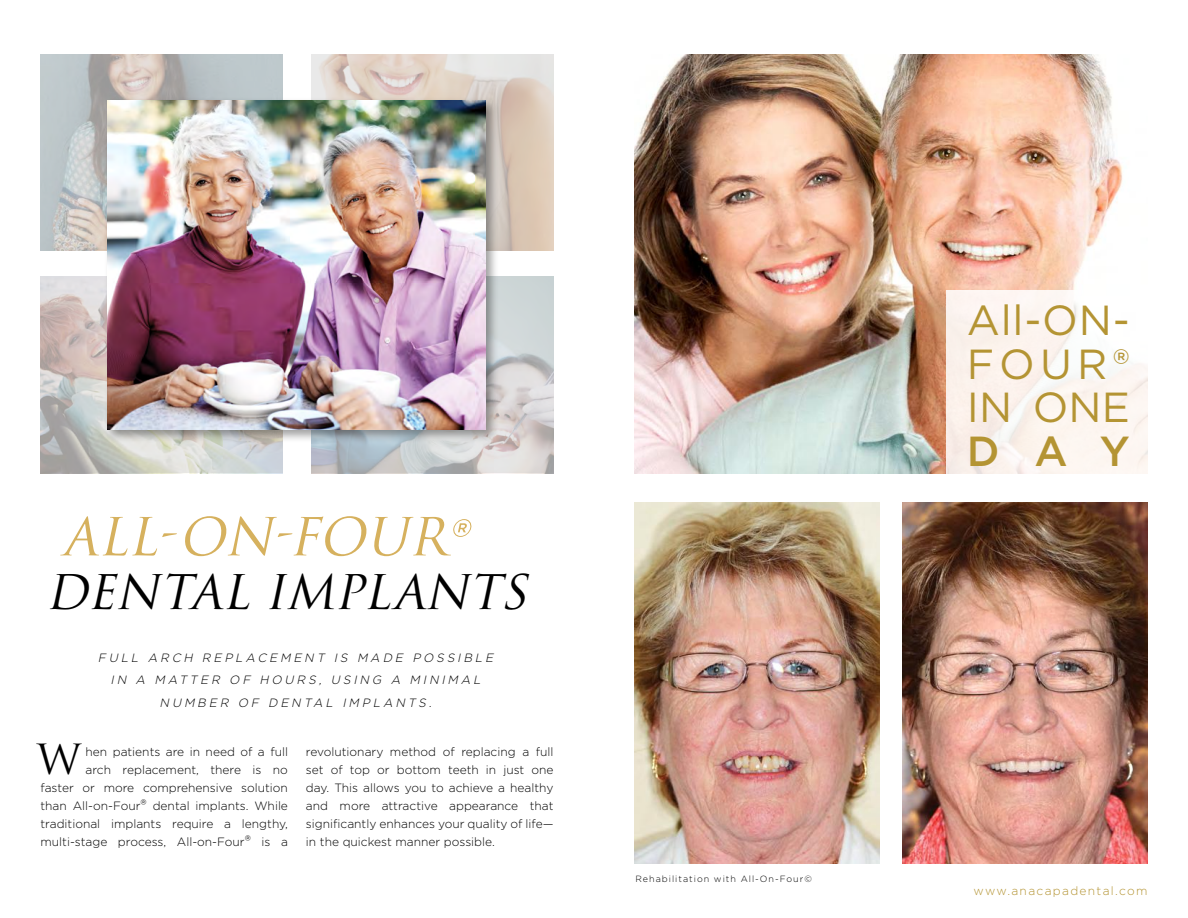
<style>
.page{position:relative;width:1188px;height:918px;background:#fff}
.page>*{position:absolute;margin:0;border:0;box-sizing:border-box;transform-origin:0 0}
.t1{font:italic 51px "Trajan Pro 3";color:#d6b15e}
.t2{font:italic 46.5px "Trajan Pro 3";color:#000}
.t3{font:42px/43.5px "Gotham";letter-spacing:.02em;color:#b49433;text-align:justify}
.t4{font:500 42px "Gotham";color:#b49433}
.t5{font:40.5px "Trajan Pro 3";color:#000}
.t6{font:300 12px/18px "Gotham";color:#000;text-align:right}
.t7{font:italic 300 12px/22.8px "Gotham";color:#000;text-align:center}
.t8{font:300 12px "Gotham";letter-spacing:.11em;color:#b49433}
.t9{font:300 9px "Gotham";letter-spacing:.11em;color:#000}
.s1{font-family:"Gotham"}
.s2{font-size:15px}
</style>
<div class="page">
<svg style="left:40px;top:54px;width:514px;height:420px;background:#cfccc9"></svg>
<div style="left:104px;top:97px;width:395px;height:346px;background:#000;opacity:.38"></div>
<img style="left:107px;top:100px;width:379px;height:330px">
<img style="left:634px;top:502px;width:245px;height:362px">
<img style="left:903px;top:502px;width:245px;height:362px">
<img style="left:634px;top:54px;width:489px;height:419px">
<div style="left:946px;top:290px;width:202px;height:185px;background:linear-gradient(to right,#faefe9,#fdfbf8)"></div>
<h1 class="t1" style="left:62px;top:502px;width:420px">ALL-ON-FOUR<span class="s1">®</span></h1>
<h2 class="t2" style="left:45px;top:561px;width:498px">DENTAL IMPLANTS</h2>
<p class="t7" style="left:98px;top:646px;width:400px">FULL ARCH REPLACEMENT IS MADE POSSIBLE<br>IN A MATTER OF HOURS, USING A MINIMAL<br>NUMBER OF DENTAL IMPLANTS.</p>
<h3 class="t5" style="left:37px;top:732px;width:46px">W</h3>
<p class="t6" style="left:40px;top:742px;width:249px">hen patients are in need of a full<br>arch replacement, there is no<br>faster or more comprehensive solution than All-on-Four<span class="s2">®</span> dental implants. While traditional implants require a lengthy, multi-stage process, All-on-Four<span class="s2">®</span> is a</p>
<p class="t6" style="left:306px;top:742px;width:249px;text-align:justify">revolutionary method of replacing a full set of top or bottom teeth in just one day. This allows you to achieve a healthy and more attractive appearance that significantly enhances your quality of life— in the quickest manner possible.</p>
<p class="t9" style="left:636px;top:873px;width:178px">Rehabilitation with All-On-Four©</p>
<h3 class="t3" style="left:967px;top:298px;width:165px">All-ON-FOUR® IN ONE</h3>
<h3 class="t4" style="left:967px;top:423px;width:165px">DAY</h3>
<p class="t8" style="left:973px;top:883px;width:175px">www.anacapadental.com</p>
</div>
